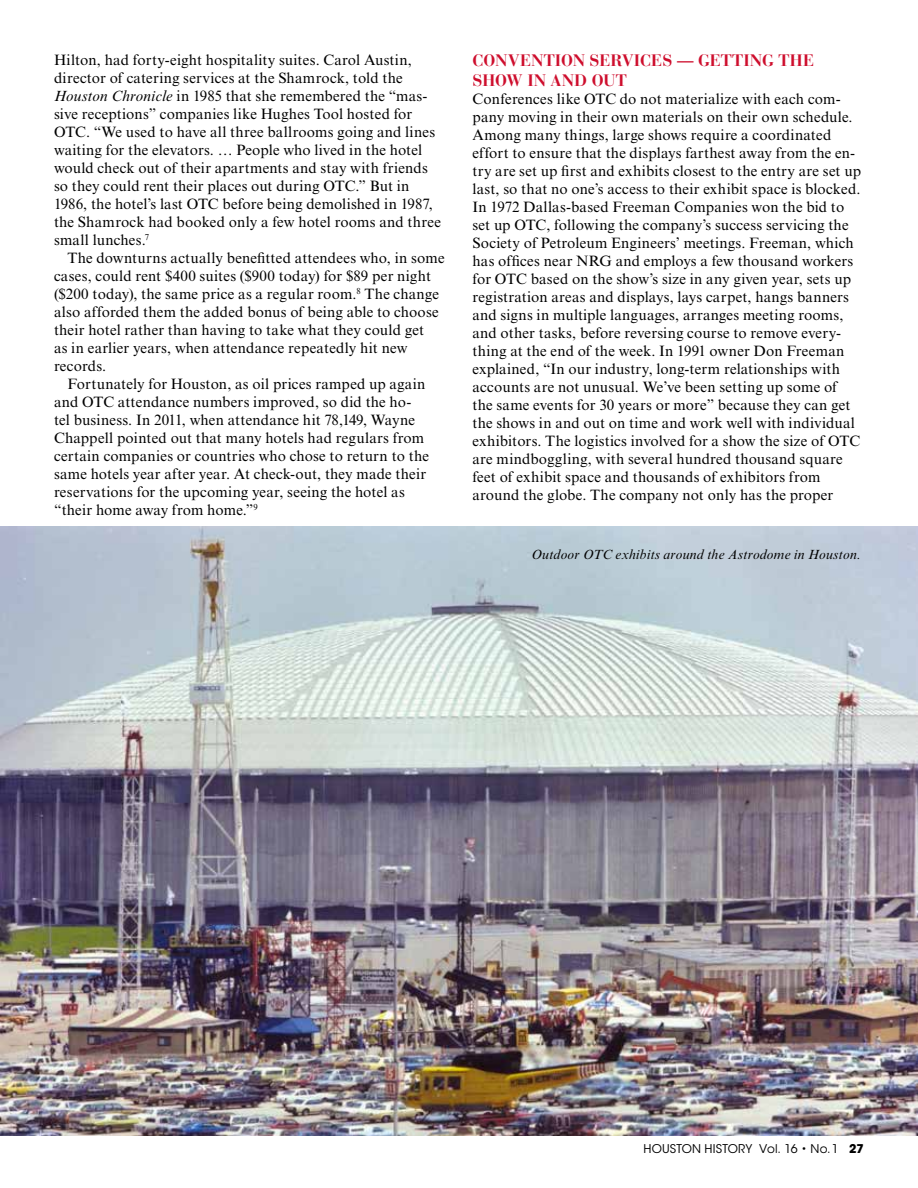
<style>
.page{position:relative;width:918px;height:1188px;background:#fff}
.page>*{position:absolute;margin:0;border:0;box-sizing:border-box;transform-origin:0 0}
.t1{font:700 16.5px/19.5px "Bauer Bodoni Std";letter-spacing:.005em;color:#ce0e2d}
.t2{font:15px/18px "Times New Roman MT Std";letter-spacing:.01em;color:#000}
.t3{font:italic 13.5px "Times New Roman MT Std";letter-spacing:.015em;color:#000}
.t4{font:12px "ITC Avant Garde Std";letter-spacing:.015em;color:#000}
.s1{font-style:italic}
.s2{font-weight:700}
</style>
<div class="page">
<img style="left:0;top:526px;width:918px;height:610px">
<p class="t2" style="left:54px;top:51px;width:388px">Hilton, had forty-eight hospitality suites. Carol Austin, director of catering services at the Shamrock, told the <span class="s1">Houston Chronicle</span> in 1985 that she remembered the “mas&shy;sive receptions” companies like Hughes Tool hosted for OTC. “We used to have all three ballrooms going and lines waiting for the elevators. … People who lived in the hotel would check out of their apartments and stay with friends so they could rent their places out during OTC.” But in 1986, the hotel’s last OTC before being demolished in 1987, the Shamrock had booked only a few hotel rooms and three small lunches.<sup>7</sup></p>
<p class="t2" style="left:54px;top:249px;width:392px;text-indent:14px">The downturns actually benefitted attendees who, in some cases, could rent $400 suites ($900 today) for $89 per night ($200 today), the same price as a regular room.<sup>8</sup> The change also afforded them the added bonus of being able to choose their hotel rather than having to take what they could get<br>as in earlier years, when attendance repeatedly hit new records.</p>
<p class="t2" style="left:54px;top:375px;width:377px;text-indent:14px">Fortunately for Houston, as oil prices ramped up again and OTC attendance numbers improved, so did the ho&shy;tel business. In 2011, when attendance hit 78,149, Wayne Chappell pointed out that many hotels had regulars from certain companies or countries who chose to return to the same hotels year after year. At check-out, they made their reservations for the upcoming year, seeing the hotel as “their home away from home.”<sup>9</sup></p>
<p class="t1" style="left:472px;top:51px;width:343px">CONVENTION SERVICES — GETTING THE<br>SHOW IN AND OUT</p>
<p class="t2" style="left:472px;top:90px;width:390px">Conferences like OTC do not materialize with each com&shy;pany moving in their own materials on their own schedule.<br>Among many things, large shows require a coordinated effort to ensure that the displays farthest away from the en&shy;try are set up first and exhibits closest to the entry are set up last, so that no one’s access to their exhibit space is blocked.<br>In 1972 Dallas-based Freeman Companies won the bid to set up OTC, following the company’s success servicing the Society of Petroleum Engineers’ meetings. Freeman, which has offices near NRG and employs a few thousand workers for OTC based on the show’s size in any given year, sets up registration areas and displays, lays carpet, hangs banners and signs in multiple languages, arranges meeting rooms, and other tasks, before reversing course to remove every&shy;thing at the end of the week. In 1991 owner Don Freeman explained, “In our industry, long-term relationships with accounts are not unusual. We’ve been setting up some of the same events for 30 years or more” because they can get the shows in and out on time and work well with individual exhibitors. The logistics involved for a show the size of OTC are mindboggling, with several hundred thousand square feet of exhibit space and thousands of exhibitors from around the globe. The company not only has the proper</p>
<p class="t3" style="left:531px;top:547px;width:331px">Outdoor OTC exhibits around the Astrodome in Houston.</p>
<p class="t4" style="left:643px;top:1142px;width:222px">HOUSTON HISTORY Vol. 16 • No.1 <span class="s2">27</span></p>
</div>
